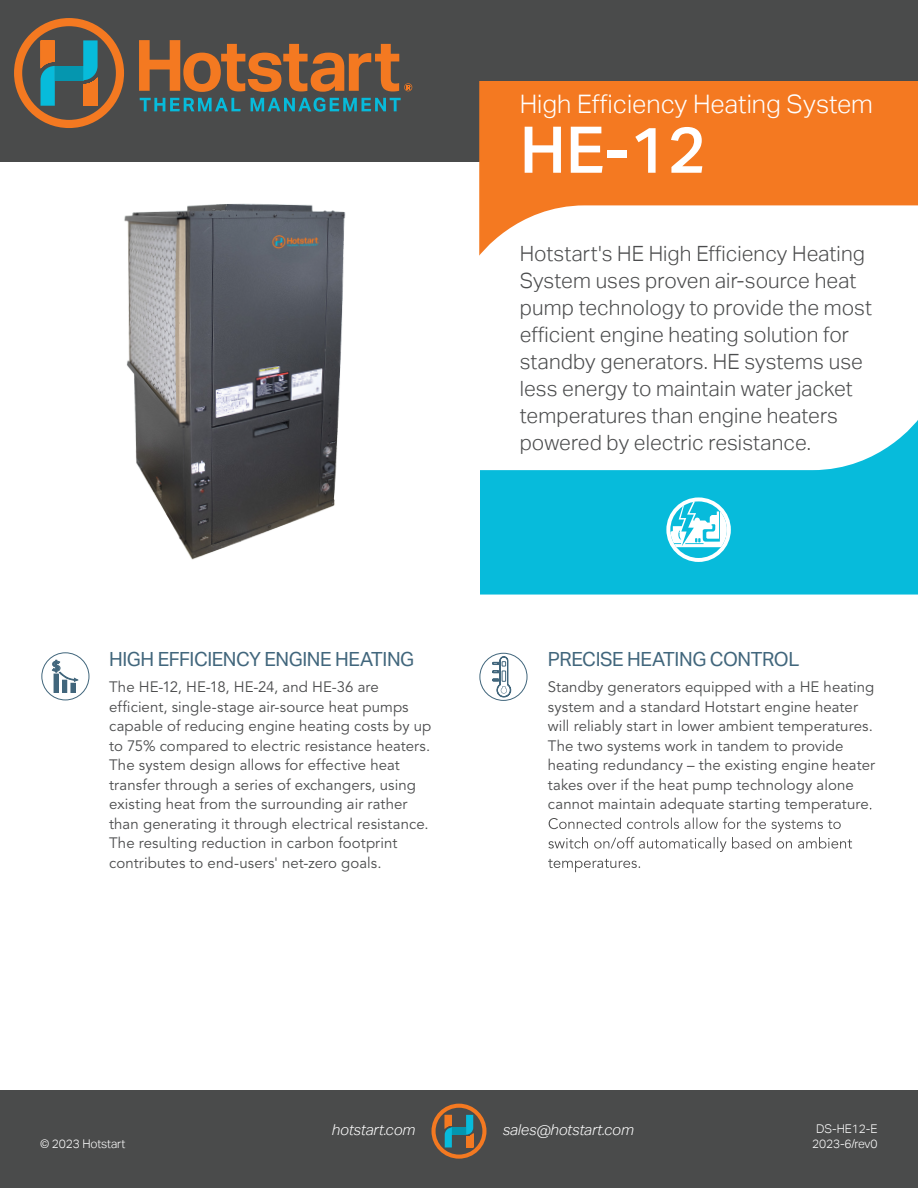
<style>
.page{position:relative;width:918px;height:1188px;background:#fff}
.page>*{position:absolute;margin:0;border:0;box-sizing:border-box;transform-origin:0 0}
.Banner_-_Product_Nam{font:500 64.5px "Aktiv Grotesk";color:#fff}
.Banner_-_Product_Fam{font:300 25.5px "Aktiv Grotesk";color:#fff}
.Banner_-_Product_Sum{font:300 21px/27px "Aktiv Grotesk";letter-spacing:.005em;color:#4b4c4d}
.Product_Features_-_H{font:19.5px "Aktiv Grotesk";letter-spacing:-.02em;color:#41667c}
.Product_Features_-_T{font:15px/19.5px "Avenir LT Std";letter-spacing:.005em;color:#4b4c4d}
.Footer_-_Email_Link{font:italic 300 15px "Aktiv Grotesk";letter-spacing:-.01em;color:#fff}
.Footer_-_Web_Link{font:italic 300 15px "Aktiv Grotesk";letter-spacing:-.01em;color:#fff}
.t1{font:900 13.8px "Avenir LT Std";color:#41667c}
.Footer_-_Document_No{font:300 12px "Aktiv Grotesk";letter-spacing:-.01em;color:#fff}
.Footer_-_Copyright{font:300 12px "Aktiv Grotesk";letter-spacing:-.01em;color:#fff}
.s1{color:#fff}
</style>
<div class="page">
<div style="left:479px;top:653px;width:49px;height:48px;border:1px solid #41667c;border-radius:50%"></div>
<svg style="left:492px;top:656px;width:19px;height:41px"></svg>
<div style="left:54px;top:674px;width:5px;height:19px;border:1px solid #41667c"></div>
<div style="left:62px;top:680px;width:5px;height:13px;border:1px solid #41667c"></div>
<div style="left:70px;top:683px;width:6px;height:10px;border:1px solid #41667c"></div>
<svg style="left:52px;top:660px;width:27px;height:32px"></svg>
<div style="left:41px;top:652px;width:48px;height:48px;border:1px solid #41667c;border-radius:50%"></div>
<div style="left:0;top:0;width:918px;height:162px;background:#4a4b4b"></div>
<div style="left:0;top:1091px;width:918px;height:97px;background:#4a4b4b"></div>
<svg style="left:14px;top:18px;width:398px;height:110px"></svg>
<svg style="left:431px;top:1104px;width:56px;height:55px"></svg>
<svg style="left:480px;top:420px;width:438px;height:175px;fill:#07bbdb"></svg>
<svg style="left:479px;top:81px;width:439px;height:175px;fill:#f47921"></svg>
<svg style="left:666px;top:497px;width:65px;height:65px"></svg>
<img style="left:124px;top:203px;width:222px;height:357px">
<p class="t1" style="left:52px;top:658px;width:10px">$</p>
<p class="Product_Features_-_H" style="left:109px;top:648px;width:307px">HIGH EFFICIENCY ENGINE HEATING</p>
<p class="Product_Features_-_T" style="left:109px;top:678px;width:324px">The HE-12, HE-18, HE-24, and HE-36 are efficient, single-stage air-source heat pumps capable of reducing engine heating costs by up to 75% compared to electric resistance heaters.<br>The system design allows for effective heat transfer through a series of exchangers, using existing heat from the surrounding air rather than generating it through electrical resistance.<br>The resulting reduction in carbon footprint contributes to end-users' net-zero goals.</p>
<p class="Banner_-_Product_Fam" style="left:520px;top:89px;width:355px">High Efficiency Heating System</p>
<p class="Banner_-_Product_Nam" style="left:520px;top:113px;width:188px">HE-12</p>
<p class="Banner_-_Product_Sum" style="left:520px;top:240px;width:354px">Hotstart's HE High Efficiency Heating System uses proven air-source heat pump technology to provide the most efficient engine heating solution for standby generators. HE systems use less energy to maintain water jacket temperatures than engine heaters powered by electric resistance.</p>
<p class="Product_Features_-_H" style="left:548px;top:648px;width:253px">PRECISE HEATING CONTROL</p>
<p class="Product_Features_-_T" style="left:548px;top:678px;width:329px">Standby generators equipped with a HE heating system and a standard Hotstart engine heater will reliably start in lower ambient temperatures.<br>The two systems work in tandem to provide heating redundancy – the existing engine heater takes over if the heat pump technology alone cannot maintain adequate starting temperature<span class="s1">.<br>Connected controls allow for the systems to switch on/off automatically based on ambient temperatures.</span></p>
<p class="Footer_-_Copyright" style="left:40px;top:1136px;width:87px">© 2023 Hotstart</p>
<p class="Footer_-_Web_Link" style="left:332px;top:1121px;width:85px">hotstart.com</p>
<p class="Footer_-_Email_Link" style="left:503px;top:1121px;width:133px">sales@hotstart.com</p>
<p class="Footer_-_Document_No" style="left:816px;top:1121px;width:63px">DS-HE12-E</p>
<p class="Footer_-_Document_No" style="left:812px;top:1136px;width:67px">2023-6/rev0</p>
</div>
